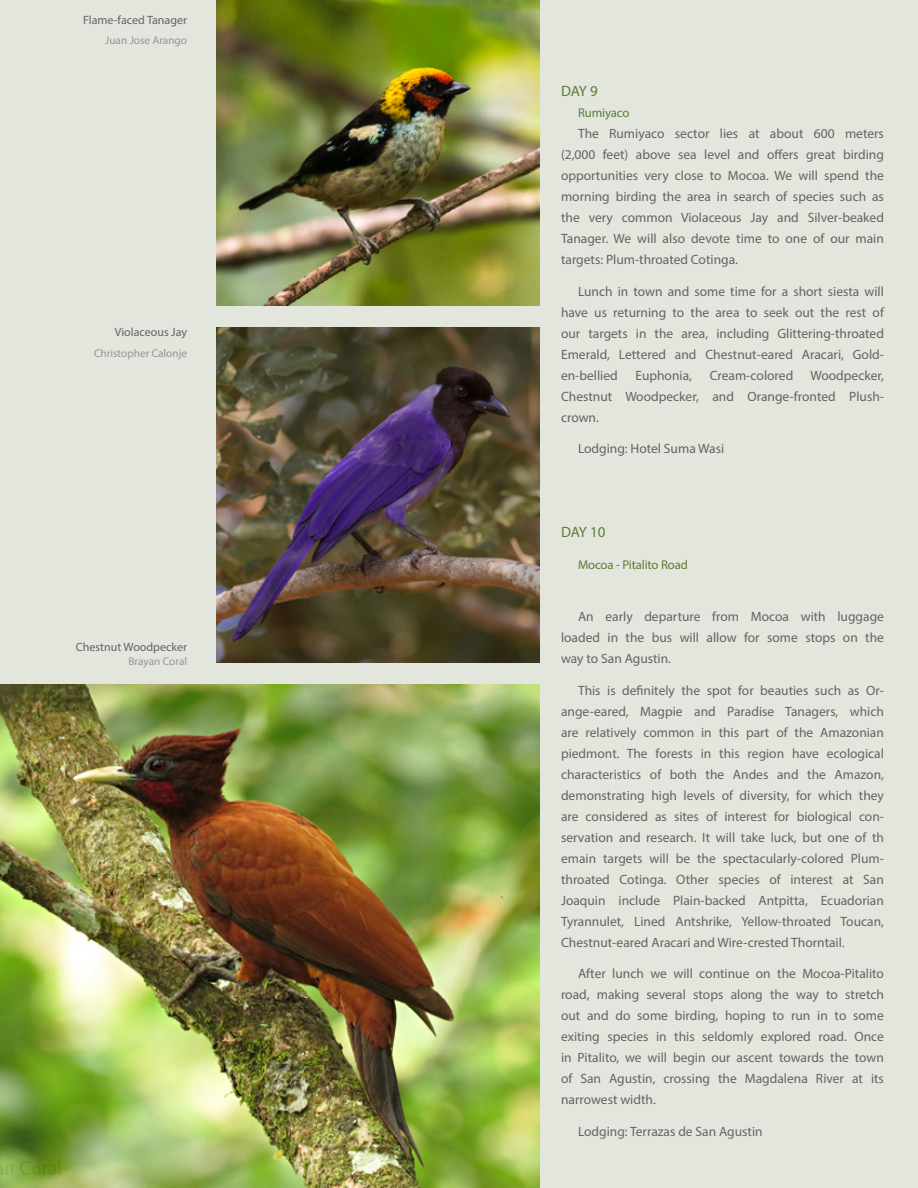
<style>
.page{position:relative;width:918px;height:1188px;background:#e3e6dd}
.page>*{position:absolute;margin:0;border:0;box-sizing:border-box;transform-origin:0 0}
.Titulos{font:15px "Myriad Pro";letter-spacing:-.015em;color:#5a7d37}
.Parrafos{font:13.5px/21px "Myriad Pro";color:#636366;text-align:justify}
.Subtitulo{font:12.75px "Myriad Pro";letter-spacing:-.01em;color:#5a7d37}
.Pie_de_foto_GRIS{font:12px "Myriad Pro";color:#636366}
.Pie_de_foto_AUTOR_GR{font:11.25px "Myriad Pro";color:#939598}
</style>
<div class="page">
<img style="left:0;top:684px;width:540px;height:504px">
<img style="left:217px;top:327px;width:323px;height:336px">
<img style="left:217px;top:0;width:323px;height:306px">
<p class="Pie_de_foto_GRIS" style="left:83px;top:13px;width:105px">Flame-faced Tanager</p>
<p class="Pie_de_foto_AUTOR_GR" style="left:105px;top:33px;width:83px">Juan Jose Arango</p>
<p class="Pie_de_foto_GRIS" style="left:115px;top:325px;width:74px">Violaceous Jay</p>
<p class="Pie_de_foto_AUTOR_GR" style="left:94px;top:346px;width:95px">Christopher Calonje</p>
<p class="Pie_de_foto_GRIS" style="left:76px;top:640px;width:113px">Chestnut Woodpecker</p>
<p class="Pie_de_foto_AUTOR_GR" style="left:128px;top:655px;width:60px">Brayan Coral</p>
<p class="Titulos" style="left:561px;top:82px;width:38px">DAY 9</p>
<p class="Subtitulo" style="left:578px;top:105px;width:53px">Rumiyaco</p>
<p class="Parrafos" style="left:561px;top:123px;width:324px;text-indent:17px">The Rumiyaco sector lies at about 600 meters (2,000 feet) above sea level and offers great birding opportunities very close to Mocoa. We will spend the morning birding the area in search of species such as the very common Violaceous Jay and Silver-beaked Tanager. We will also devote time to one of our main targets: Plum-throated Cotinga.</p>
<p class="Parrafos" style="left:561px;top:280px;width:324px;text-indent:17px">Lunch in town and some time for a short siesta will have us returning to the area to seek out the rest of our targets in the area, including Glittering-throated Emerald, Lettered and Chestnut-eared Aracari, Gold&shy;en-bellied</p>
<p class="Parrafos" style="left:561px;top:364px;width:324px;text-indent:249px">Woodpecker, Chestnut Woodpecker, and Orange-fronted Plush&shy;crown.</p>
<p class="Parrafos" style="left:578px;top:438px;width:148px">Lodging: Hotel Suma Wasi</p>
<p class="Parrafos" style="left:635px;top:364px;width:58px">Euphonia,</p>
<p class="Parrafos" style="left:710px;top:364px;width:85px">Cream-colored</p>
<p class="Titulos" style="left:561px;top:523px;width:46px">DAY 10</p>
<p class="Subtitulo" style="left:578px;top:556px;width:111px">Mocoa - Pitalito Road</p>
<p class="Parrafos" style="left:561px;top:606px;width:324px;text-indent:17px">An early departure from Mocoa with luggage loaded in the bus will allow for some stops on the way to San Agustin.</p>
<p class="Parrafos" style="left:561px;top:679px;width:324px;text-indent:17px">This is definitely the spot for beauties such as Or&shy;ange-eared, Magpie and Paradise Tanagers, which are relatively common in this part of the Amazonian piedmont. The forests in this region have ecological characteristics of both the Andes and the Amazon, demonstrating high levels of diversity, for which they are considered as sites of interest for biological con&shy;servation and research. It will take luck, but one of th emain targets will be the spectacularly-colored Plum&shy;throated Cotinga. Other species of interest at San Joaquin include Plain-backed Antpitta, Ecuadorian Tyrannulet, Lined Antshrike, Yellow-throated Toucan, Chestnut-eared Aracari and Wire-crested Thorntail.</p>
<p class="Parrafos" style="left:561px;top:963px;width:324px;text-indent:17px">After lunch we will continue on the Mocoa-Pitalito road, making several stops along the way to stretch out and do some birding, hoping to run in to some exiting species in this seldomly explored road. Once in Pitalito, we will begin our ascent towards the town of San Agustin, crossing the Magdalena River at its narrowest width.</p>
<p class="Parrafos" style="left:578px;top:1120px;width:186px">Lodging: Terrazas de San Agustin</p>
</div>
